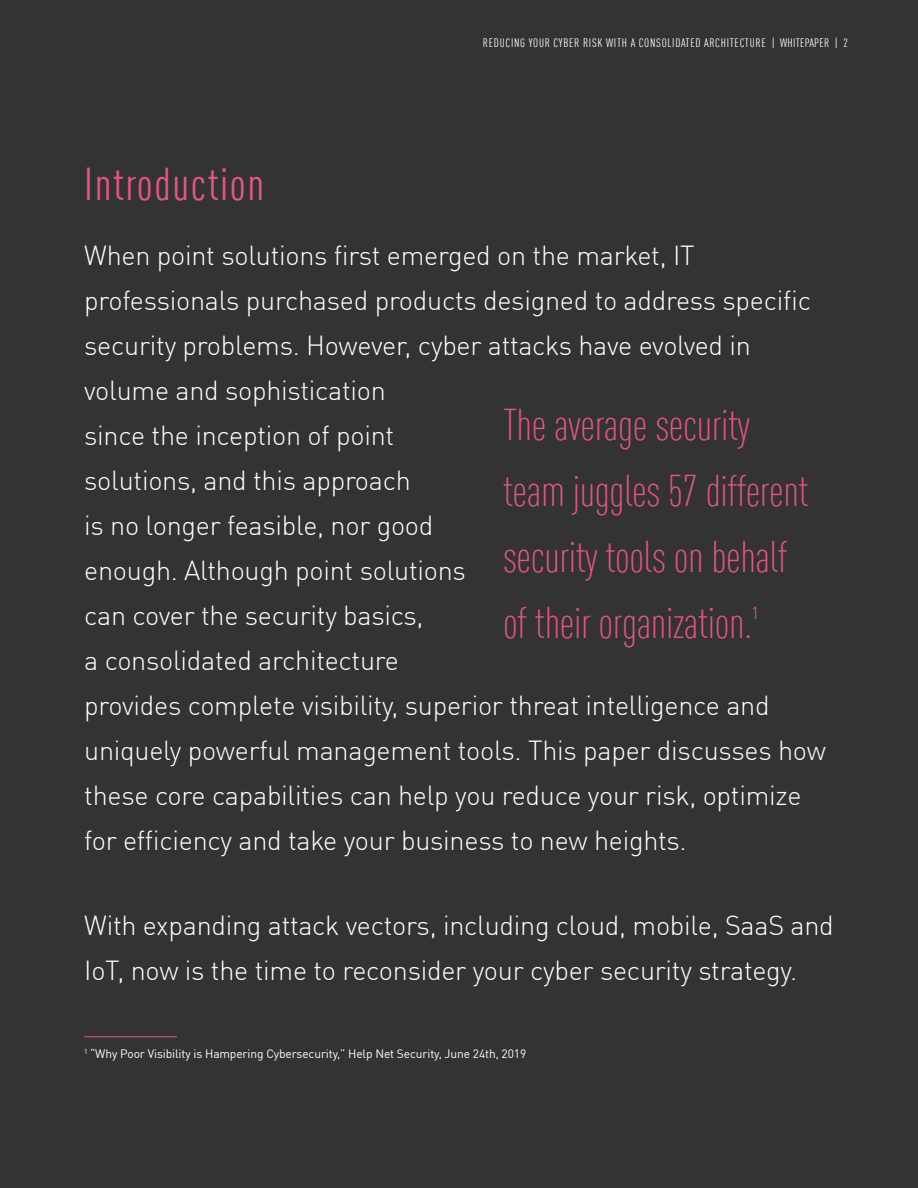
<style>
.page{position:relative;width:918px;height:1188px;background:#333}
.page>*{position:absolute;margin:0;border:0;box-sizing:border-box;transform-origin:0 0}
.Header_2{font:condensed 45px "DIN Pro";letter-spacing:.035em;color:#e55584}
.Body_Copy{font:300 condensed 43.5px/66px "DIN Pro";letter-spacing:-.01em;color:#e55584}
.Body_Copy-2{font:300 27px/45px "DIN Pro";letter-spacing:-.01em;color:#fff}
.t1{font:12px "DIN Pro";letter-spacing:-.01em;color:#fff}
.t2{font:condensed 12px "DIN Pro";letter-spacing:.06em;color:#fff}
</style>
<div class="page">
<hr style="left:84px;top:1036px;width:93px;height:1px;background:#e55584">
<p class="Header_2" style="left:84px;top:153px;width:182px">Introduction</p>
<p class="t2" style="left:483px;top:34px;width:366px">REDUCING YOUR CYBER RISK WITH A CONSOLIDATED ARCHITECTURE | WHITEPAPER | 2</p>
<p class="Body_Copy-2" style="left:84px;top:231px;width:743px">When point solutions first emerged on the market, IT professionals purchased products designed to address specific security problems. However, cyber attacks have evolved in volume and sophistication<br>since the inception of point<br>solutions, and this approach<br>is no longer feasible, nor good<br>enough. Although point solutions<br>can cover the security basics,<br>a consolidated architecture<br>provides complete visibility, superior threat intelligence and uniquely powerful management tools. This paper discusses how these core capabilities can help you reduce your risk, optimize for efficiency and take your business to new heights.</p>
<p class="Body_Copy" style="left:503px;top:390px;width:307px">The average security team juggles 57 different security tools on behalf of their organization.1</p>
<p class="Body_Copy-2" style="left:84px;top:902px;width:751px">With expanding attack vectors, including cloud, mobile, SaaS and<br>IoT, now is the time to reconsider your cyber security strategy.</p>
<p class="t1" style="left:84px;top:1044px;width:444px"><sup>1</sup> “Why Poor Visibility is Hampering Cybersecurity,” Help Net Security, June 24th, 2019</p>
</div>
